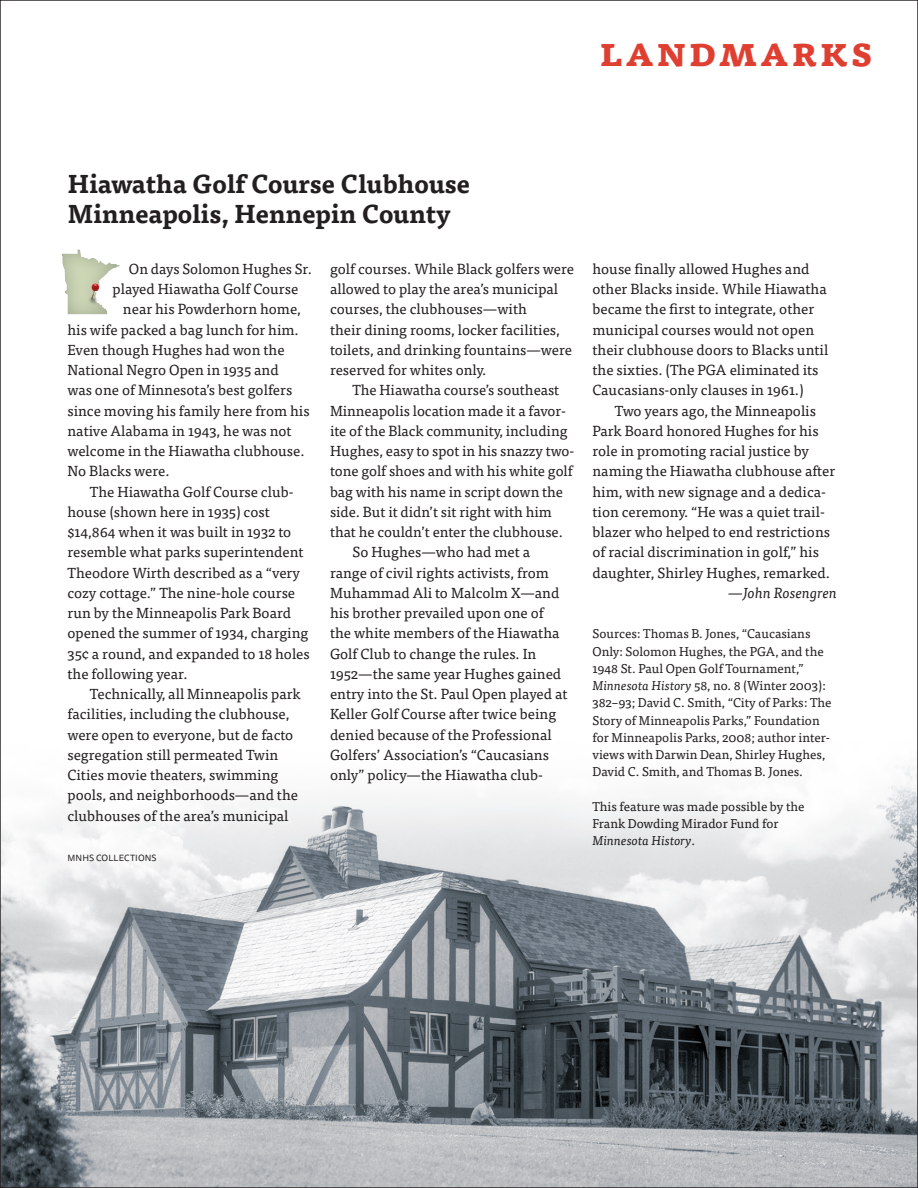
<style>
.page{position:relative;width:918px;height:1188px;background:#fff}
.page>*{position:absolute;margin:0;border:0;box-sizing:border-box;transform-origin:0 0}
.t1{font:700 40.5px "Tisa Pro";letter-spacing:.04em;color:#df3f31}
.t2{font:700 25.5px/30.3px "Tisa Pro";color:#231f20}
.t3{font:14.55px/20.2px "Tisa Pro";color:#231f20}
.t4{font:italic 14.55px "Tisa Pro";color:#231f20}
.t5{font:12.75px/17.2px "Tisa Pro";color:#231f20}
.t6{font:9px "Tisa Sans Pro";letter-spacing:.01em;color:#231f20}
.s1{font-style:italic}
</style>
<div class="page">
<img style="left:2px;top:766px;width:914px;height:420px">
<svg style="left:61px;top:249px;width:59px;height:65px"></svg>
<img style="left:83px;top:283px;width:24px;height:23px">
<img style="left:90px;top:283px;width:10px;height:23px">
<h1 class="t1" style="left:599px;top:18px;width:276px">landmarks</h1>
<h2 class="t2" style="left:68px;top:167px;width:404px">Hiawatha Golf Course Clubhouse<br>Minneapolis, Hennepin County</h2>
<p class="t3" style="left:129px;top:258px;width:184px">On days Solomon Hughes Sr.</p>
<p class="t3" style="left:113px;top:278px;width:187px">played Hiawatha Golf Course</p>
<p class="t3" style="left:123px;top:298px;width:179px">near his Powderhorn home,</p>
<p class="t3" style="left:68px;top:319px;width:233px">his wife packed a bag lunch for him.</p>
<p class="t3" style="left:68px;top:339px;width:219px">Even though Hughes had won the</p>
<p class="t3" style="left:68px;top:359px;width:213px">National Negro Open in 1935 and</p>
<p class="t3" style="left:68px;top:379px;width:226px">was one of Minnesota’s best golfers</p>
<p class="t3" style="left:68px;top:400px;width:244px">since moving his family here from his</p>
<p class="t3" style="left:68px;top:420px;width:226px">native Alabama in 1943, he was not</p>
<p class="t3" style="left:68px;top:440px;width:239px">welcome in the Hiawatha clubhouse.</p>
<p class="t3" style="left:68px;top:460px;width:104px">No Blacks were.</p>
<p class="t3" style="left:90px;top:481px;width:205px">The Hiawatha Golf Course club-</p>
<p class="t3" style="left:68px;top:501px;width:204px">house (shown here in 1935) cost</p>
<p class="t3" style="left:68px;top:521px;width:225px">$14,864 when it was built in 1932 to</p>
<p class="t3" style="left:68px;top:541px;width:238px">resemble what parks superintendent</p>
<p class="t3" style="left:68px;top:562px;width:234px">Theodore Wirth described as a “very</p>
<p class="t3" style="left:68px;top:582px;width:229px">cozy cottage.” The nine-hole course</p>
<p class="t3" style="left:68px;top:602px;width:225px">run by the Minneapolis Park Board</p>
<p class="t3" style="left:68px;top:622px;width:242px">opened the summer of 1934, charging</p>
<p class="t3" style="left:68px;top:643px;width:244px">35¢ a round, and expanded to 18 holes</p>
<p class="t3" style="left:68px;top:663px;width:122px">the following year.</p>
<p class="t3" style="left:90px;top:683px;width:212px">Technically, all Minneapolis park</p>
<p class="t3" style="left:68px;top:703px;width:223px">facilities, including the clubhouse,</p>
<p class="t3" style="left:68px;top:724px;width:227px">were open to everyone, but de facto</p>
<p class="t3" style="left:68px;top:744px;width:212px">segregation still permeated Twin</p>
<p class="t3" style="left:68px;top:764px;width:212px">Cities movie theaters, swimming</p>
<p class="t3" style="left:68px;top:784px;width:232px">pools, and neighborhoods—and the</p>
<p class="t3" style="left:68px;top:805px;width:223px">clubhouses of the area’s municipal</p>
<p class="t6" style="left:68px;top:852px;width:91px">MNHS COLLECTIONS</p>
<p class="t3" style="left:330px;top:258px;width:246px">golf courses. While Black golfers were allowed to play the area’s municipal courses, the clubhouses—with<br>their dining rooms, locker facilities, toilets, and drinking fountains—were reserved for whites only.</p>
<p class="t3" style="left:352px;top:379px;width:208px">The Hiawatha course’s southeast</p>
<p class="t3" style="left:330px;top:400px;width:237px">Minneapolis location made it a favor-</p>
<p class="t3" style="left:330px;top:420px;width:239px">ite of the Black community, including</p>
<p class="t3" style="left:330px;top:440px;width:246px">Hughes, easy to spot in his snazzy two-</p>
<p class="t3" style="left:330px;top:460px;width:244px">tone golf shoes and with his white golf</p>
<p class="t3" style="left:330px;top:481px;width:235px">bag with his name in script down the</p>
<p class="t3" style="left:330px;top:501px;width:223px">side. But it didn’t sit right with him</p>
<p class="t3" style="left:330px;top:521px;width:234px">that he couldn’t enter the clubhouse.</p>
<p class="t3" style="left:352px;top:541px;width:179px">So Hughes—who had met a</p>
<p class="t3" style="left:330px;top:562px;width:220px">range of civil rights activists, from</p>
<p class="t3" style="left:330px;top:582px;width:231px">Muhammad Ali to Malcolm X—and</p>
<p class="t3" style="left:330px;top:602px;width:215px">his brother prevailed upon one of</p>
<p class="t3" style="left:330px;top:622px;width:231px">the white members of the Hiawatha</p>
<p class="t3" style="left:330px;top:643px;width:208px">Golf Club to change the rules. In</p>
<p class="t3" style="left:330px;top:663px;width:233px">1952—the same year Hughes gained</p>
<p class="t3" style="left:330px;top:683px;width:239px">entry into the St. Paul Open played at</p>
<p class="t3" style="left:330px;top:703px;width:228px">Keller Golf Course after twice being</p>
<p class="t3" style="left:330px;top:724px;width:223px">denied because of the Professional</p>
<p class="t3" style="left:330px;top:744px;width:221px">Golfers’ Association’s “Caucasians</p>
<p class="t3" style="left:330px;top:764px;width:215px">only” policy—the Hiawatha club-</p>
<p class="t3" style="left:592px;top:258px;width:237px">house finally allowed Hughes and other Blacks inside. While Hiawatha became the first to integrate, other municipal courses would not open their clubhouse doors to Blacks until the sixties. (The PGA eliminated its Caucasians-only clauses in 1961.)</p>
<p class="t3" style="left:592px;top:400px;width:244px;text-indent:22px">Two years ago, the Minneapolis Park Board honored Hughes for his role in promoting racial justice by naming the Hiawatha clubhouse after him, with new signage and a dedica&shy;tion ceremony. “He was a quiet trail&shy;blazer who helped to end restrictions of racial discrimination in golf,” his daughter, Shirley Hughes, remarked.</p>
<p class="t4" style="left:728px;top:582px;width:110px">—John Rosengren</p>
<p class="t5" style="left:592px;top:624px;width:241px">Sources: Thomas B. Jones, “Caucasians Only: Solomon Hughes, the PGA, and the 1948 St. Paul Open Golf Tournament,” <span class="s1">Minnesota History</span> 58, no. 8 (Winter 2003):<br>382–93; David C. Smith, “City of Parks: The Story of Minneapolis Parks,” Foundation for Minneapolis Parks, 2008; author inter&shy;views with Darwin Dean, Shirley Hughes, David C. Smith, and Thomas B. Jones.</p>
<p class="t5" style="left:592px;top:797px;width:214px">This feature was made possible by the<br>Frank Dowding Mirador Fund for<br><span class="s1">Minnesota History</span>.</p>
</div>
